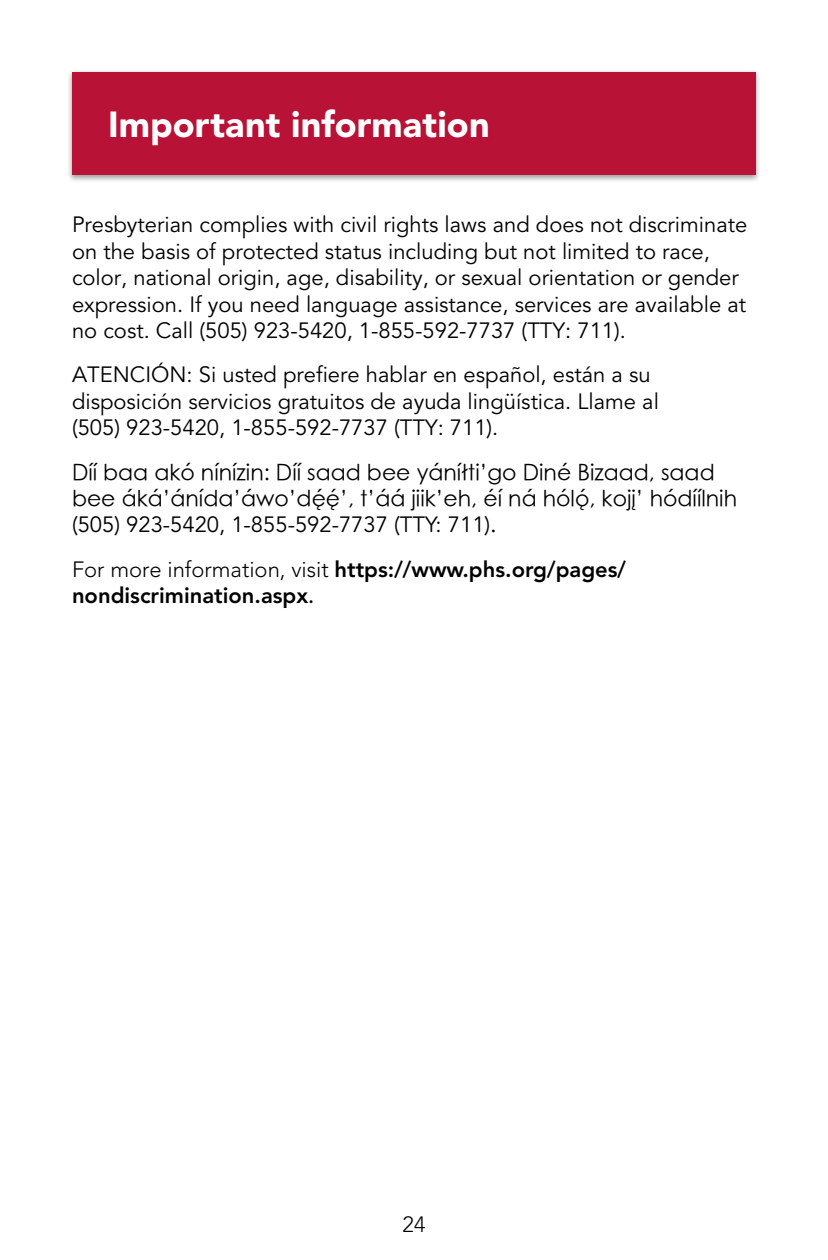
<style>
.page{position:relative;width:828px;height:1260px;background:#fff}
.page>*{position:absolute;margin:0;border:0;box-sizing:border-box;transform-origin:0 0}
.t1{font:900 36px "Avenir LT Std";letter-spacing:.005em;color:#fff}
.t2{font:22px/26.4px "Avenir LT Std";color:#000}
.t3{font:22px/26.4px "Century Gothic Navajo";color:#000}
.t4{font:800 22px/26.4px "Avenir LT Std";color:#000}
.t5{font:300 22px "Avenir LT Std";color:#000}
.s1{font-family:"Avenir LT Std"}
.s2{font-weight:300}
.s3{font-weight:500}
</style>
<div class="page">
<div style="left:67px;top:69px;width:695px;height:114px;background:#000;opacity:.4"></div>
<div style="left:72px;top:72px;width:684px;height:103px;background:#b81237"></div>
<h2 class="t1" style="left:108px;top:103px;width:383px">Important information</h2>
<p class="t2" style="left:72px;top:212px;width:677px">Presbyterian complies with civil rights laws and does not discriminate on the basis of protected status including but not limited to race, color, national origin, age, disability, or sexual orientation or gender expression. If you need language assistance, services are available at no cost. Call (505) 923-5420, 1-855-592-7737 (TTY: 711).</p>
<p class="t2" style="left:72px;top:362px;width:589px">ATENCIÓN: Si usted prefiere hablar en español, están a su disposición servicios gratuitos de ayuda lingüística. Llame al (505) 923-5420, 1-855-592-7737 (TTY: 711).</p>
<p class="t3" style="left:72px;top:458px;width:667px">D77 baa ak0 n7n7zin: D77 saad bee y1n7[ti’go Diné Bizaad, saad bee 1k1’1n7da’1wo’d66’, t’11 jiik’eh, 47 n1 h0l=, koj8’ h0d77lnih <span class="s1">(505) 923-5420, 1-855-592-7737 (TTY: 711)</span>.</p>
<p class="t4" style="left:72px;top:556px;width:556px"><span class="s2">For more information, visit</span> https://www.phs.org/pages/ nondiscrimination.aspx<span class="s3">.</span></p>
<p class="t5" style="left:403px;top:1212px;width:24px">24</p>
</div>
